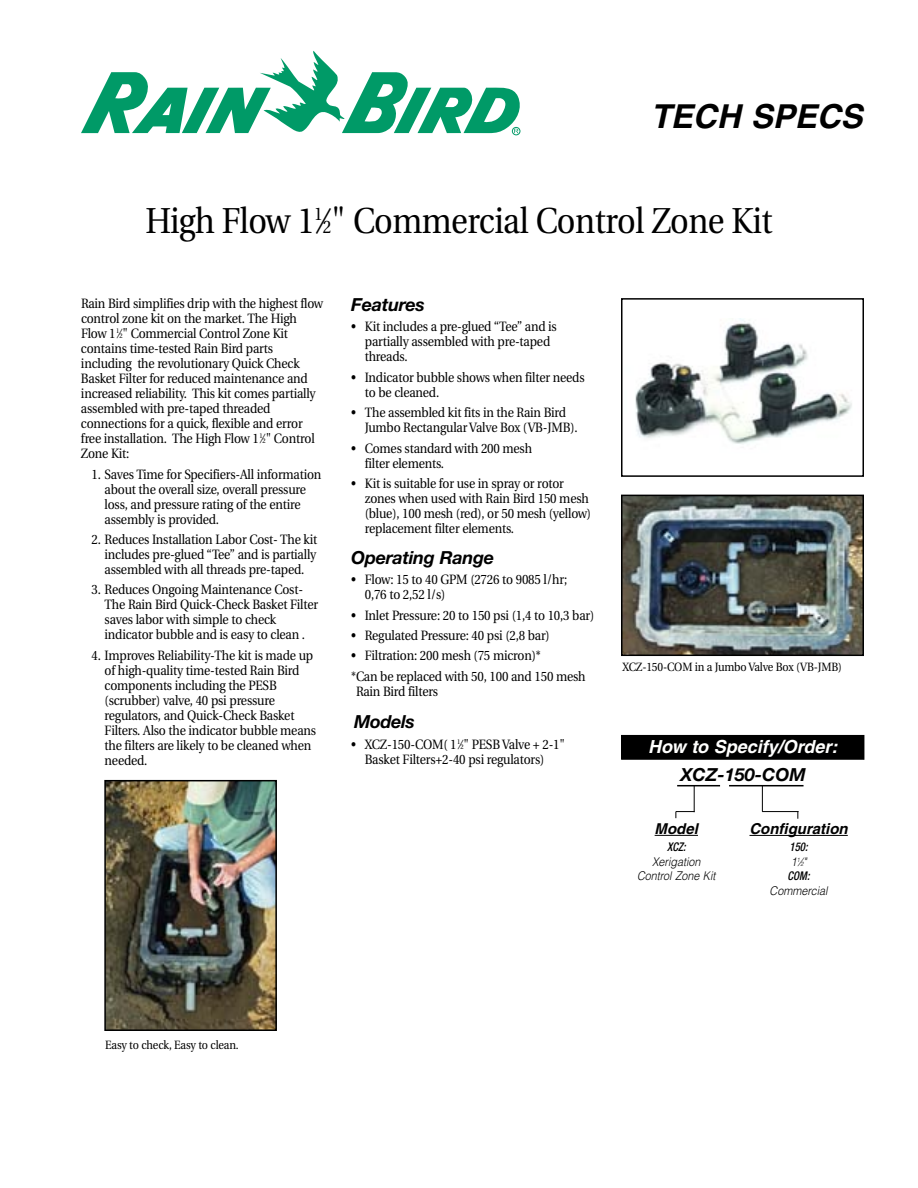
<style>
.page{position:relative;width:918px;height:1188px;background:#fff}
.page>*{position:absolute;margin:0;border:0;box-sizing:border-box;transform-origin:0 0}
.t1{font:36px "Utopia";letter-spacing:-.015em;color:#000;scale:.9 1}
.t2{font:italic 700 33px "Helvetica";color:#000}
.t3{font:italic 700 18px "Helvetica Neue";letter-spacing:-.015em;color:#000}
.t4{font:italic 700 18px "Helvetica";color:#fffffe}
.t5{font:italic 700 15px "Helvetica";color:#000}
.t6{font:13.5px/15px "Utopia";letter-spacing:-.015em;color:#000;scale:.9 1}
.t7{font:12px "Utopia";letter-spacing:-.015em;color:#000;scale:.9 1}
.t8{font:italic 300 12px/14.4px "Helvetica";color:#000;text-align:center;scale:.9 1}
.t9{font:italic 500 condensed 12px "Helvetica Neue";color:#000;scale:.9 1}
.s1{font-size:18px}
.s2{font-size:6.75px}
.s3{font-size:6px}
</style>
<div class="page">
<div style="left:622px;top:735px;width:242px;height:24px;background:#000"></div>
<div style="left:621px;top:735px;width:243px;height:25px;border:1px solid #000"></div>
<hr style="left:655px;top:835px;width:43px;height:1px;background:#000">
<hr style="left:750px;top:835px;width:98px;height:1px;background:#000">
<hr style="left:677px;top:785px;width:43px;height:1px;background:#000">
<hr style="left:729px;top:785px;width:75px;height:1px;background:#000">
<svg style="left:762px;top:786px;width:1px;height:25px"></svg>
<svg style="left:81px;top:51px;width:440px;height:84px"></svg>
<div style="left:512px;top:127px;width:8px;height:8px;border:1px solid #009a67;border-radius:50%"></div>
<img style="left:635px;top:318px;width:217px;height:126px">
<div style="left:621px;top:298px;width:243px;height:179px;border:2px solid #000"></div>
<svg style="left:675px;top:785px;width:20px;height:33px"></svg>
<hr style="left:762px;top:811px;width:37px;height:1px;background:#000">
<img style="left:107px;top:783px;width:167px;height:245px">
<div style="left:104px;top:780px;width:173px;height:251px;border:2px solid #000"></div>
<img style="left:624px;top:498px;width:237px;height:155px">
<div style="left:621px;top:495px;width:243px;height:161px;border:2px solid #000"></div>
<h2 class="t2" style="left:651px;top:105px;width:213px">TECH SPECS</h2>
<h1 class="t1" style="left:145px;top:206px;width:699px">High Flow 1<sup>1</sup>⁄<span class="s1">2</span>" Commercial Control Zone Kit</h1>
<p class="t6" style="left:81px;top:297px;width:271px">Rain Bird simplifies drip with the highest flow control zone kit on the market. The High Flow 1<sup>1</sup>⁄<span class="s2">2</span>" Commercial Control Zone Kit contains time-tested Rain Bird parts including the revolutionary Quick Check Basket Filter for reduced maintenance and increased reliability. This kit comes partially assembled with pre-taped threaded connections for a quick, flexible and error free installation. The High Flow 1<sup>1</sup>⁄<span class="s2">2</span>" Control Zone Kit:</p>
<p class="t6" style="left:105px;top:468px;width:242px;text-indent:-13px">1. Saves Time for Specifiers-All information about the overall size, overall pressure loss, and pressure rating of the entire assembly is provided.</p>
<p class="t6" style="left:105px;top:533px;width:238px;text-align:justify;text-indent:-13px">2. Reduces Installation Labor Cost- The kit includes pre-glued “Tee” and is partially assembled with all threads pre-taped.</p>
<p class="t6" style="left:105px;top:583px;width:239px;text-indent:-13px">3. Reduces Ongoing Maintenance Cost-The Rain Bird Quick-Check Basket Filter saves labor with simple to check indicator bubble and is easy to clean .</p>
<p class="t6" style="left:105px;top:649px;width:237px;text-indent:-13px">4. Improves Reliability-The kit is made up of high-quality time-tested Rain Bird components including the PESB (scrubber) valve, 40 psi pressure regulators, and Quick-Check Basket Filters. Also the indicator bubble means the filters are likely to be cleaned when needed.</p>
<h3 class="t3" style="left:351px;top:298px;width:75px">Features</h3>
<p class="t6" style="left:365px;top:320px;width:215px;text-indent:-13px">• Kit includes a pre-glued “Tee” and is partially assembled with pre-taped threads.</p>
<p class="t6" style="left:365px;top:371px;width:246px;text-indent:-13px">• Indicator bubble shows when filter needs to be cleaned.</p>
<p class="t6" style="left:365px;top:406px;width:238px;text-indent:-13px">• The assembled kit fits in the Rain Bird<br>Jumbo Rectangular Valve Box (VB-JMB).</p>
<p class="t6" style="left:365px;top:442px;width:187px;text-indent:-13px">• Comes standard with 200 mesh filter elements.</p>
<p class="t6" style="left:365px;top:477px;width:253px;text-indent:-14px">• Kit is suitable for use in spray or rotor zones when used with Rain Bird 150 mesh (blue), 100 mesh (red), or 50 mesh (yellow) replacement filter elements.</p>
<h3 class="t3" style="left:351px;top:551px;width:144px">Operating Range</h3>
<p class="t6" style="left:365px;top:573px;width:226px;text-indent:-13px">• Flow: 15 to 40 GPM (2726 to 9085 l/hr;<br>0,76 to 2,52 l/s)</p>
<p class="t6" style="left:351px;top:609px;width:272px">• Inlet Pressure: 20 to 150 psi (1,4 to 10,3 bar)</p>
<p class="t6" style="left:351px;top:629px;width:222px">• Regulated Pressure: 40 psi (2,8 bar)</p>
<p class="t6" style="left:351px;top:647px;width:262px;line-height:20.4px">• Filtration: 200 mesh (75 micron)*<br>*Can be replaced with 50, 100 and 150 mesh</p>
<p class="t6" style="left:356px;top:685px;width:93px">Rain Bird filters</p>
<h3 class="t3" style="left:354px;top:715px;width:62px">Models</h3>
<p class="t6" style="left:351px;top:738px;width:239px;text-align:center">• XCZ-150-COM( 1<sup>1</sup>⁄<span class="s2">2</span>" PESB Valve + 2-1"<br>Basket Filters+2-40 psi regulators)</p>
<h3 class="t4" style="left:648px;top:741px;width:191px">How to Specify/Order:</h3>
<h3 class="t3" style="left:681px;top:768px;width:127px">XCZ-150-COM</h3>
<p class="t7" style="left:622px;top:662px;width:245px">XCZ-150-COM in a Jumbo Valve Box (VB-JMB)</p>
<p class="t5" style="left:655px;top:823px;width:45px">Model</p>
<p class="t9" style="left:667px;top:843px;width:22px">XCZ:</p>
<p class="t8" style="left:637px;top:854px;width:89px">Xerigation<br>Control Zone Kit</p>
<p class="t5" style="left:750px;top:823px;width:100px">Configuration</p>
<p class="t9" style="left:790px;top:843px;width:22px">150:</p>
<p class="t8" style="left:791px;top:854px;width:19px">1<sup>1</sup>⁄<span class="s3">2</span>"</p>
<p class="t9" style="left:788px;top:872px;width:26px">COM:</p>
<p class="t8" style="left:770px;top:883px;width:66px">Commercial</p>
<p class="t7" style="left:105px;top:1040px;width:150px">Easy to check, Easy to clean.</p>
</div>
